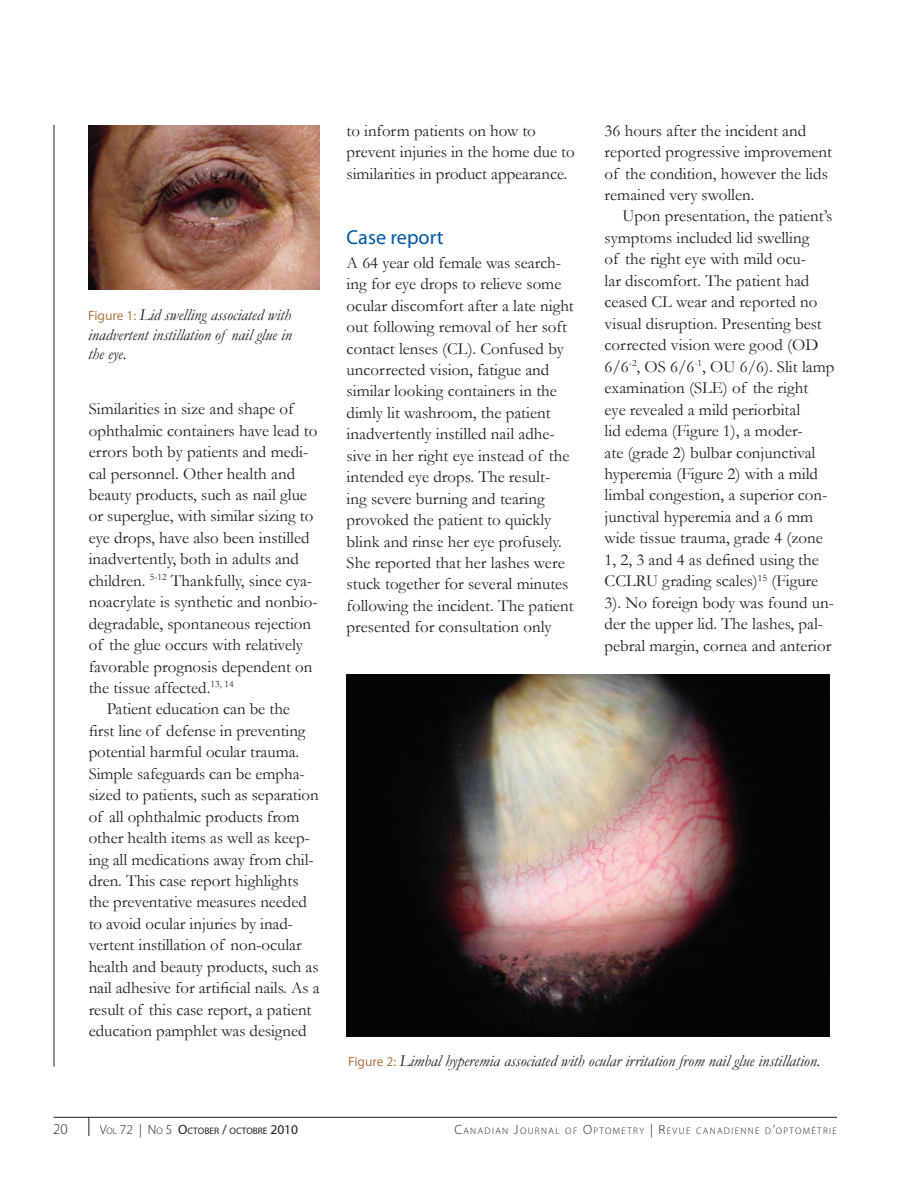
<style>
.page{position:relative;width:918px;height:1188px;background:#fff}
.page>*{position:absolute;margin:0;border:0;box-sizing:border-box;transform-origin:0 0}
.t1{font:20.25px "Myriad Pro";color:#0155a5}
.t2{font:16.95px/21.5px "Garamond";color:#231f20}
.t3{font:italic 16.5px/19.8px "Garamond";color:#231f20;text-align:justify}
.t4{font:300 15px "Myriad Pro";color:#231f20}
.t5{font:300 9.45px "Myriad Pro";letter-spacing:.145em;color:#231f20}
.t6{font:9.45px "Myriad Pro";color:#231f20}
.s1{font-family:"Myriad Pro";font-style:normal;font-size:13.5px;color:#b47843}
.s2{font-weight:300;font-size:13.5px}
.s3{font-weight:300}
.s4{font-size:13.5px}
</style>
<div class="page">
<hr style="left:54px;top:125px;width:1px;height:941px;background:#231f20">
<hr style="left:54px;top:1117px;width:783px;height:1px;background:#231f20">
<svg style="left:89px;top:1117px;width:1px;height:19px"></svg>
<img style="left:88px;top:125px;width:232px;height:165px">
<img style="left:347px;top:674px;width:482px;height:362px">
<p class="t3" style="left:88px;top:305px;width:205px"><span class="s1">Figure 1:</span> Lid swelling associated with inadvertent instillation of nail glue in the eye.</p>
<p class="t2" style="left:89px;top:398px;width:206px">Similarities in size and shape of</p>
<p class="t2" style="left:89px;top:419px;width:230px">ophthalmic containers have lead to</p>
<p class="t2" style="left:89px;top:441px;width:221px">errors both by patients and medi-</p>
<p class="t2" style="left:89px;top:462px;width:208px">cal personnel. Other health and</p>
<p class="t2" style="left:89px;top:484px;width:220px">beauty products, such as nail glue</p>
<p class="t2" style="left:89px;top:505px;width:226px">or superglue, with similar sizing to</p>
<p class="t2" style="left:89px;top:527px;width:222px">eye drops, have also been instilled</p>
<p class="t2" style="left:89px;top:548px;width:212px">inadvertently, both in adults and</p>
<p class="t2" style="left:89px;top:570px;width:225px">children. <sup>5-12</sup> Thankfully, since cya-</p>
<p class="t2" style="left:89px;top:591px;width:231px">noacrylate is synthetic and nonbio-</p>
<p class="t2" style="left:89px;top:612px;width:224px">degradable, spontaneous rejection</p>
<p class="t2" style="left:89px;top:634px;width:216px">of the glue occurs with relatively</p>
<p class="t2" style="left:89px;top:655px;width:225px">favorable prognosis dependent on</p>
<p class="t2" style="left:89px;top:677px;width:146px">the tissue affected.<sup>13,</sup> <sup>14</sup></p>
<p class="t2" style="left:107px;top:698px;width:185px">Patient education can be the</p>
<p class="t2" style="left:89px;top:720px;width:218px">first line of defense in preventing</p>
<p class="t2" style="left:89px;top:741px;width:212px">potential harmful ocular trauma.</p>
<p class="t2" style="left:89px;top:763px;width:218px">Simple safeguards can be empha-</p>
<p class="t2" style="left:89px;top:784px;width:232px">sized to patients, such as separation</p>
<p class="t2" style="left:89px;top:805px;width:212px">of all ophthalmic products from</p>
<p class="t2" style="left:89px;top:827px;width:223px">other health items as well as keep-</p>
<p class="t2" style="left:89px;top:848px;width:227px">ing all medications away from chil-</p>
<p class="t2" style="left:89px;top:870px;width:211px">dren. This case report highlights</p>
<p class="t2" style="left:89px;top:891px;width:220px">the preventative measures needed</p>
<p class="t2" style="left:89px;top:913px;width:206px">to avoid ocular injuries by inad-</p>
<p class="t2" style="left:89px;top:934px;width:214px">vertent instillation of non-ocular</p>
<p class="t2" style="left:89px;top:956px;width:231px">health and beauty products, such as</p>
<p class="t2" style="left:89px;top:977px;width:232px">nail adhesive for artificial nails. As a</p>
<p class="t2" style="left:89px;top:998px;width:224px">result of this case report, a patient</p>
<p class="t2" style="left:89px;top:1020px;width:219px">education pamphlet was designed</p>
<p class="t2" style="left:347px;top:119px;width:230px">to inform patients on how to prevent injuries in the home due to similarities in product appearance.</p>
<p class="t1" style="left:347px;top:224px;width:98px">Case report</p>
<p class="t2" style="left:347px;top:252px;width:229px">A 64 year old female was search&shy;ing for eye drops to relieve some ocular discomfort after a late night out following removal of her soft contact lenses (CL). Confused by uncorrected vision, fatigue and similar looking containers in the dimly lit washroom, the patient inadvertently instilled nail adhe&shy;sive in her right eye instead of the intended eye drops. The result&shy;ing severe burning and tearing provoked the patient to quickly blink and rinse her eye profusely.<br>She reported that her lashes were stuck together for several minutes following the incident. The patient presented for consultation only</p>
<p class="t2" style="left:605px;top:119px;width:229px">36 hours after the incident and reported progressive improvement of the condition, however the lids remained very swollen.</p>
<p class="t2" style="left:605px;top:205px;width:231px;text-indent:18px">Upon presentation, the patient’s symptoms included lid swelling<br>of the right eye with mild ocu-<br>lar discomfort. The patient had ceased CL wear and reported no visual disruption. Presenting best corrected vision were good (OD<br>6/6<sup>-2</sup>, OS 6/6<sup>-1</sup>, OU 6/6). Slit lamp examination (SLE) of the right<br>eye revealed a mild periorbital<br>lid edema (Figure 1), a moder-<br>ate (grade 2) bulbar conjunctival hyperemia (Figure 2) with a mild limbal congestion, a superior con&shy;junctival hyperemia and a 6 mm wide tissue trauma, grade 4 (zone<br>1, 2, 3 and 4 as defined using the<br>CCLRU grading scales)<sup>15</sup> (Figure<br>3). No foreign body was found un&shy;der the upper lid. The lashes, pal&shy;pebral margin, cornea and anterior</p>
<p class="t3" style="left:348px;top:1050px;width:474px"><span class="s1">Figure 2:</span> Limbal hyperemia associated with ocular irritation from nail glue instillation.</p>
<p class="t4" style="left:53px;top:1120px;width:16px">20</p>
<p class="t6" style="left:100px;top:1125px;width:200px"><span class="s2">V</span><span class="s3">OL</span> <span class="s2">72 | N</span><span class="s3">O</span> <span class="s2">5</span> <span class="s4">O</span>CTOBER <span class="s4">/</span> OCTOBRE <span class="s4">2010</span></p>
<p class="t5" style="left:454px;top:1125px;width:384px"><span class="s4">C</span>ANADIAN <span class="s4">J</span>OURNAL OF <span class="s4">O</span>PTOMETRY <span class="s4">| R</span>EVUE CANADIENN E D<span class="s4">’</span>OPTOMÉTRIE</p>
</div>
